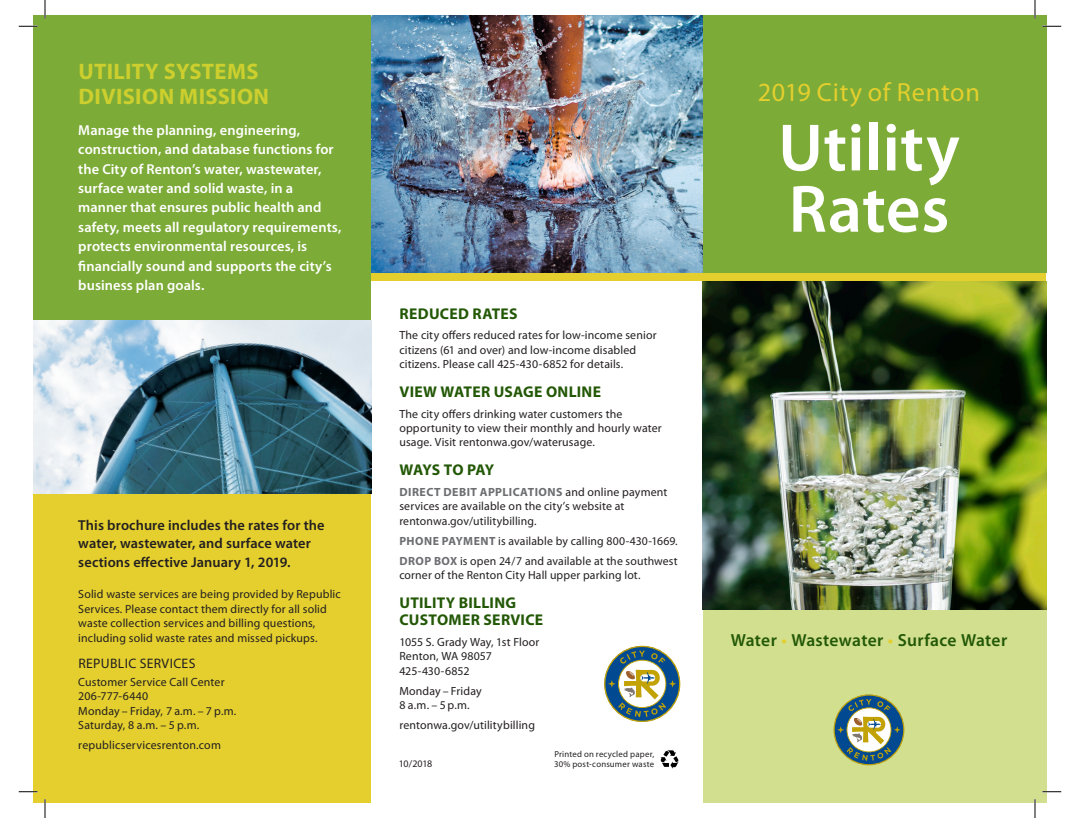
<style>
.page{position:relative;width:1080px;height:818px;background:#fff}
.page>*{position:absolute;margin:0;border:0;box-sizing:border-box;transform-origin:0 0}
.t1{font:600 67.5px/61.2px "Myriad Pro";letter-spacing:.005em;color:#fff}
.t2{font:26.25px "Myriad Pro";letter-spacing:.025em;color:#e4cf2e}
.Subhead_2{font:700 22.5px/25px "Myriad Pro";letter-spacing:.015em;color:#cdcf2e}
.t3{font:600 17.5px "Myriad Pro";letter-spacing:.015em;color:#235806}
.Subhead_2-2{font:700 15.62px/17.5px "Myriad Pro";letter-spacing:.015em;color:#235806}
.Subhead_2-3{font:700 15.62px "Myriad Pro";letter-spacing:-.025em;color:#235806}
.Body{font:600 14.38px/19.4px "Myriad Pro";letter-spacing:.005em;color:#fff}
.Body-2{font:600 14.38px/18.8px "Myriad Pro";letter-spacing:.005em;color:#231f20}
.Subhead_2-4{font:13.75px "Myriad Pro";letter-spacing:.025em;color:#231f20}
.Body-3{font:11.88px/14.4px "Myriad Pro";letter-spacing:.01em;color:#231f20}
.Grid{font:10px "Myriad Pro";letter-spacing:-.025em;color:#231f20}
.Body-4{font:8.75px/10px "Myriad Pro";letter-spacing:.025em;color:#231f20}
.s1{font-weight:700;color:#6c6d70}
.s2{color:#e4cf2e}
</style>
<div class="page">
<div style="left:34px;top:494px;width:337px;height:308px;background:#e4cf2e"></div>
<div style="left:371px;top:272px;width:675px;height:9px;background:#e4cf2e"></div>
<div style="left:34px;top:15px;width:337px;height:306px;background:#7cab37"></div>
<div style="left:703px;top:609px;width:343px;height:193px;background:#d1df8f"></div>
<img style="left:703px;top:281px;width:343px;height:328px">
<img style="left:34px;top:320px;width:337px;height:173px">
<img style="left:371px;top:15px;width:332px;height:257px">
<div style="left:703px;top:15px;width:343px;height:257px;background:#7cab37"></div>
<svg style="left:834px;top:694px;width:70px;height:71px"></svg>
<svg style="left:660px;top:750px;width:19px;height:18px"></svg>
<svg style="left:604px;top:645px;width:76px;height:77px"></svg>
<svg style="left:19px;top:25px;width:19px;height:2px"></svg>
<svg style="left:1042px;top:25px;width:19px;height:2px"></svg>
<svg style="left:19px;top:790px;width:19px;height:2px"></svg>
<svg style="left:1042px;top:790px;width:19px;height:2px"></svg>
<svg style="left:44px;top:0;width:2px;height:19px"></svg>
<svg style="left:44px;top:799px;width:2px;height:19px"></svg>
<svg style="left:1034px;top:0;width:2px;height:19px"></svg>
<svg style="left:1034px;top:799px;width:2px;height:19px"></svg>
<p class="Subhead_2" style="left:79px;top:58px;width:192px">UTILITY SYSTEMS<br>DIVISION MISSION</p>
<p class="Body" style="left:78px;top:120px;width:265px">Manage the planning, engineering, construction, and database functions for the City of Renton’s water, wastewater, surface water and solid waste, in a manner that ensures public health and safety, meets all regulatory requirements, protects environmental resources, is financially sound and supports the city’s business plan goals.</p>
<p class="Body-2" style="left:78px;top:515px;width:248px">This brochure includes the rates for the water, wastewater, and surface water sections effective January 1, 2019.</p>
<p class="Body-3" style="left:78px;top:587px;width:264px">Solid waste services are being provided by Republic Services. Please contact them directly for all solid waste collection services and billing questions, including solid waste rates and missed pickups.</p>
<p class="Subhead_2-4" style="left:78px;top:654px;width:119px">REPUBLIC SERVICES</p>
<p class="Body-3" style="left:78px;top:674px;width:160px">Customer Service Call Center<br>206-777-6440<br>Monday – Friday, 7 a.m. – 7 p.m.<br>Saturday, 8 a.m. – 5 p.m.</p>
<p class="Body-3" style="left:78px;top:737px;width:144px">republicservicesrenton.com</p>
<p class="Subhead_2-2" style="left:400px;top:304px;width:120px">REDUCED RATES</p>
<p class="Body-3" style="left:399px;top:328px;width:259px">The city offers reduced rates for low-income senior citizens (61 and over) and low-income disabled citizens. Please call 425-430-6852 for details.</p>
<p class="Subhead_2-2" style="left:400px;top:382px;width:203px">VIEW WATER USAGE ONLINE</p>
<p class="Body-3" style="left:399px;top:406px;width:264px">The city offers drinking water customers the opportunity to view their monthly and hourly water usage. Visit rentonwa.gov/waterusage.</p>
<p class="Subhead_2-3" style="left:400px;top:459px;width:96px">WAYS TO PAY</p>
<p class="Body-3" style="left:399px;top:484px;width:270px"><span class="s1">DIRECT DEBIT APPLICATIONS</span> and online payment services are available on the city’s website at rentonwa.gov/utilitybilling.</p>
<p class="Body-3" style="left:399px;top:533px;width:280px"><span class="s1">PHONE PAYMENT</span> is available by calling 800-430-1669.</p>
<p class="Body-3" style="left:399px;top:553px;width:280px"><span class="s1">DROP BOX</span> is open 24/7 and available at the southwest corner of the Renton City Hall upper parking lot.</p>
<p class="Subhead_2-2" style="left:400px;top:593px;width:145px">UTILITY BILLING<br>CUSTOMER SERVICE</p>
<p class="Body-3" style="left:399px;top:634px;width:142px">1055 S. Grady Way, 1st Floor<br>Renton, WA 98057<br>425-430-6852</p>
<p class="Body-3" style="left:399px;top:683px;width:84px">Monday – Friday<br>8 a.m. – 5 p.m.</p>
<p class="Body-3" style="left:399px;top:717px;width:137px">rentonwa.gov/utilitybilling</p>
<p class="Grid" style="left:399px;top:757px;width:35px">10/2018</p>
<p class="Body-4" style="left:554px;top:748px;width:102px">Printed on recycled paper,<br>30% post-consumer waste</p>
<p class="t2" style="left:758px;top:76px;width:224px">2019 City of Renton</p>
<p class="t1" style="left:778px;top:115px;width:183px">Utility<br>Rates</p>
<p class="t3" style="left:731px;top:628px;width:278px">Water <span class="s2">•</span> Wastewater <span class="s2">•</span> Surface Water</p>
</div>
